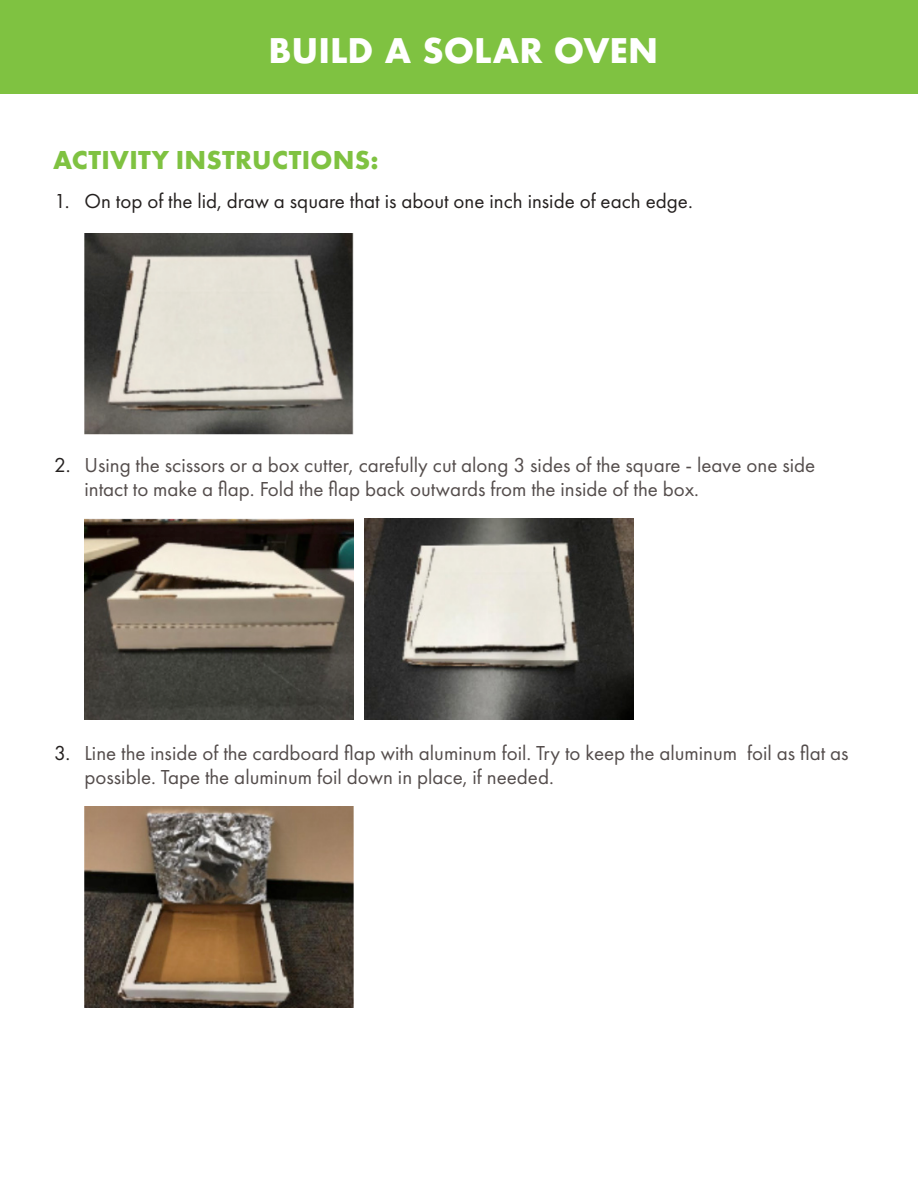
<style>
.page{position:relative;width:918px;height:1188px;background:#fff}
.page>*{position:absolute;margin:0;border:0;box-sizing:border-box;transform-origin:0 0}
.t1{font:700 33px "Futura";color:#fff}
.t2{font:700 27px "Futura PT";letter-spacing:.01em;color:#7fc241}
.t3{font:21px/24px "Futura PT";color:#544d4c}
.t4{font:21px "Futura PT";color:#24201f}
</style>
<div class="page">
<div style="left:0;top:0;width:918px;height:94px;background:#7fc241"></div>
<img style="left:84px;top:233px;width:270px;height:202px">
<img style="left:84px;top:518px;width:270px;height:202px">
<img style="left:84px;top:806px;width:270px;height:202px">
<img style="left:365px;top:518px;width:269px;height:201px">
<h1 class="t1" style="left:269px;top:27px;width:391px">BUILD A SOLAR OVEN</h1>
<p class="t2" style="left:53px;top:143px;width:327px">ACTIVITY INSTRUCTIONS:</p>
<p class="t4" style="left:54px;top:189px;width:17px">1.</p>
<p class="t4" style="left:84px;top:189px;width:610px">On top of the lid, draw a square that is about one inch inside of each edge.</p>
<p class="t4" style="left:54px;top:453px;width:18px">2.</p>
<p class="t3" style="left:84px;top:453px;width:732px">Using the scissors or a box cutter, carefully cut along 3 sides of the square - leave one side intact to make a flap. Fold the flap back outwards from the inside of the box.</p>
<p class="t4" style="left:54px;top:741px;width:18px">3.</p>
<p class="t3" style="left:84px;top:741px;width:766px">Line the inside of the cardboard flap with aluminum foil. Try to keep the aluminum foil as flat as possible. Tape the aluminum foil down in place, if needed.</p>
</div>
